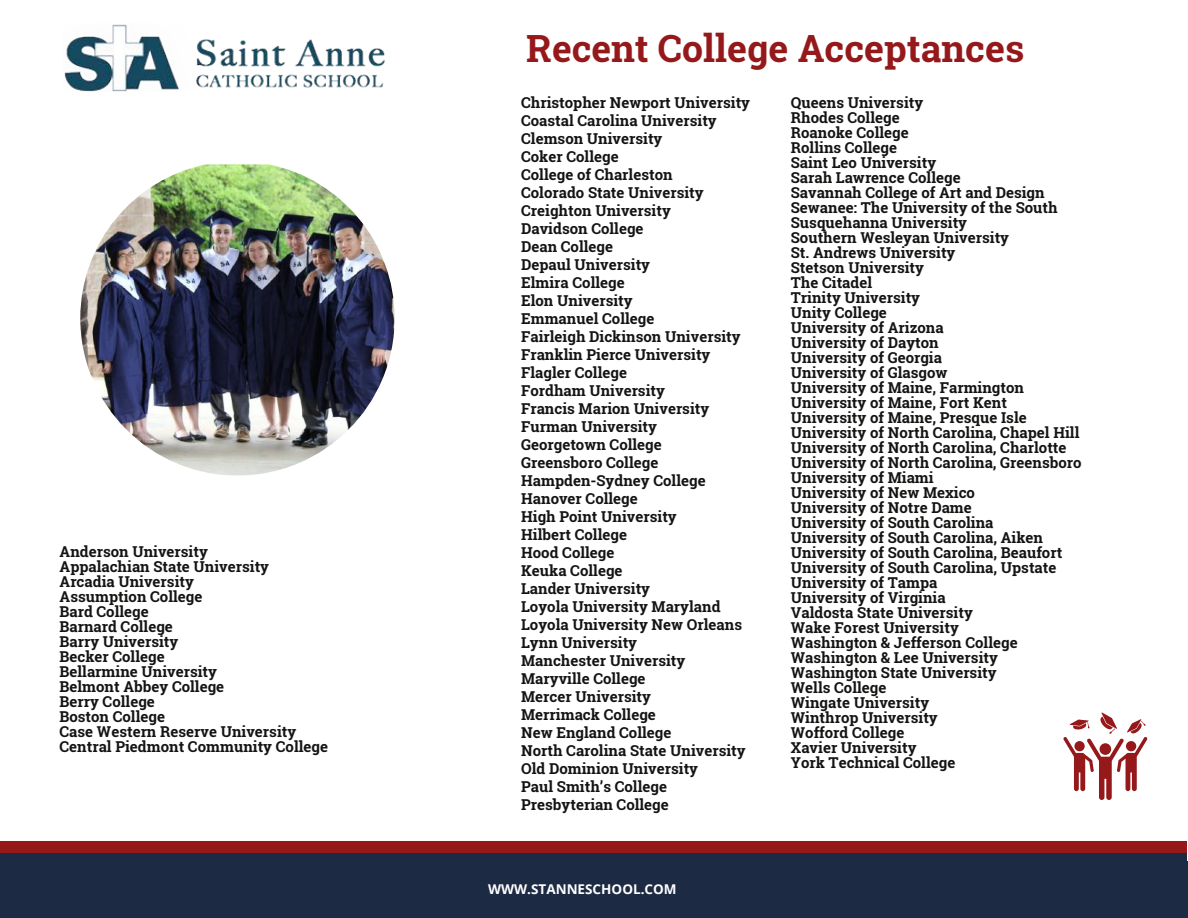
<style>
.page{position:relative;width:1188px;height:918px;background:#fff}
.page>*{position:absolute;margin:0;border:0;box-sizing:border-box;transform-origin:0 0}
.t1{font:700 37.5px "Roboto Slab";color:#95191b}
.t2{font:700 15px/15px "Roboto Slab";color:#141413}
.t3{font:700 13.5px "Open Sans";color:#fff}
</style>
<div class="page">
<img style="left:64px;top:24px;width:320px;height:67px">
<div style="left:0;top:853px;width:1186px;height:65px;background:#1d2a43"></div>
<div style="left:0;top:842px;width:1186px;height:11px;background:#95191b"></div>
<img style="left:80px;top:164px;width:315px;height:312px">
<svg style="left:1063px;top:712px;width:85px;height:88px"></svg>
<p class="t2" style="left:60px;top:544px;width:270px">Anderson University<br>Appalachian State University<br>Arcadia University<br>Assumption College<br>Bard College<br>Barnard College<br>Barry University<br>Becker College<br>Bellarmine University<br>Belmont Abbey College<br>Berry College<br>Boston College<br>Case Western Reserve University<br>Central Piedmont Community College</p>
<h1 class="t1" style="left:526px;top:23px;width:500px">Recent College Acceptances</h1>
<p class="t2" style="left:521px;top:94px;width:230px;line-height:18px">Christopher Newport University<br>Coastal Carolina University<br>Clemson University<br>Coker College<br>College of Charleston<br>Colorado State University<br>Creighton University<br>Davidson College<br>Dean College<br>Depaul University<br>Elmira College<br>Elon University<br>Emmanuel College<br>Fairleigh Dickinson University<br>Franklin Pierce University<br>Flagler College<br>Fordham University<br>Francis Marion University<br>Furman University<br>Georgetown College<br>Greensboro College<br>Hampden-Sydney College<br>Hanover College<br>High Point University<br>Hilbert College<br>Hood College<br>Keuka College<br>Lander University<br>Loyola University Maryland<br>Loyola University New Orleans<br>Lynn University<br>Manchester University<br>Maryville College<br>Mercer University<br>Merrimack College<br>New England College<br>North Carolina State University<br>Old Dominion University<br>Paul Smith’s College<br>Presbyterian College</p>
<p class="t2" style="left:791px;top:95px;width:292px">Queens University<br>Rhodes College<br>Roanoke College<br>Rollins College<br>Saint Leo University<br>Sarah Lawrence College<br>Savannah College of Art and Design<br>Sewanee: The University of the South<br>Susquehanna University<br>Southern Wesleyan University<br>St. Andrews University<br>Stetson University<br>The Citadel<br>Trinity University<br>Unity College<br>University of Arizona<br>University of Dayton<br>University of Georgia<br>University of Glasgow<br>University of Maine, Farmington<br>University of Maine, Fort Kent<br>University of Maine, Presque Isle<br>University of North Carolina, Chapel Hill<br>University of North Carolina, Charlotte<br>University of North Carolina, Greensboro<br>University of Miami<br>University of New Mexico<br>University of Notre Dame<br>University of South Carolina<br>University of South Carolina, Aiken<br>University of South Carolina, Beaufort<br>University of South Carolina, Upstate<br>University of Tampa<br>University of Virginia<br>Valdosta State University<br>Wake Forest University<br>Washington &amp; Jefferson College<br>Washington &amp; Lee University<br>Washington State University<br>Wells College<br>Wingate University<br>Winthrop University<br>Wofford College<br>Xavier University<br>York Technical College</p>
<p class="t3" style="left:488px;top:879px;width:190px">WWW.STANNESCHOOL.COM</p>
</div>
